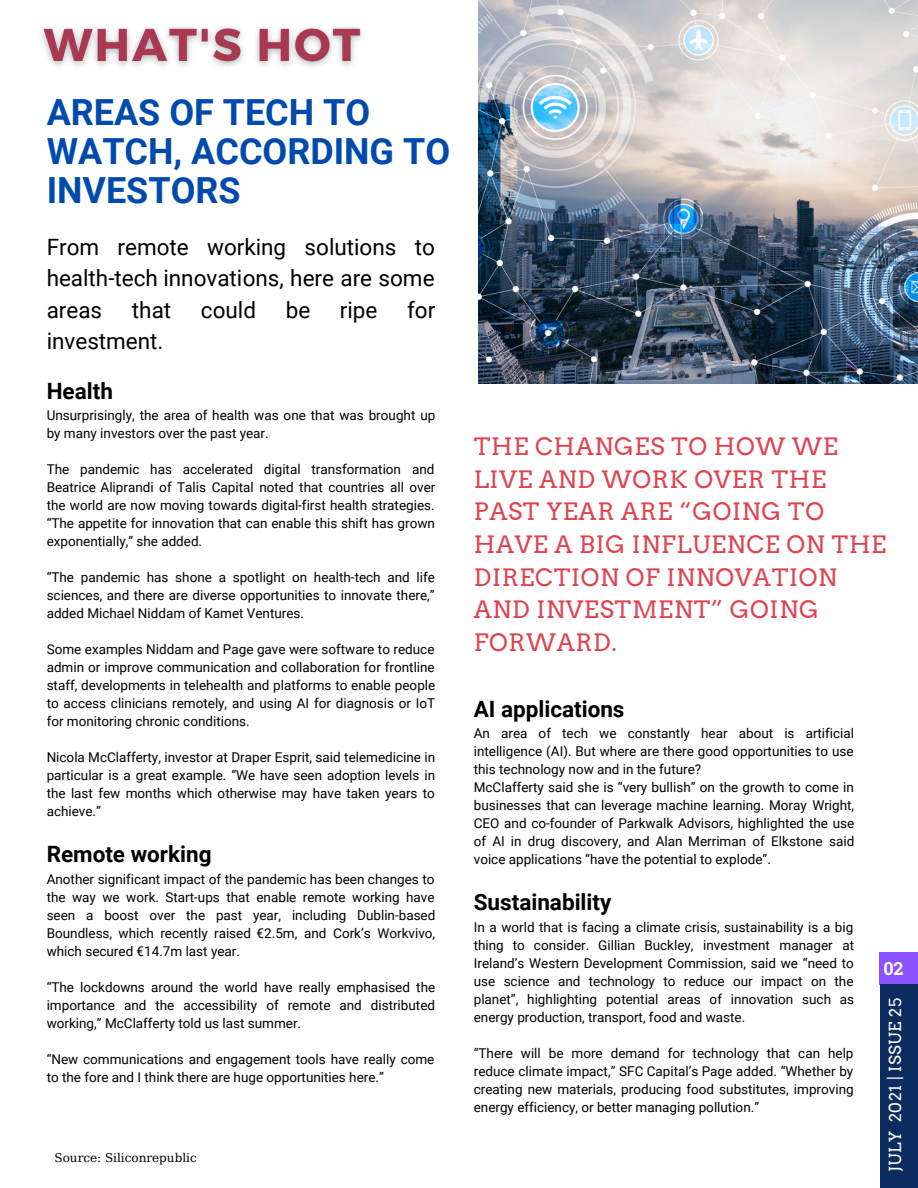
<style>
.page{position:relative;width:918px;height:1188px;background:#fff}
.page>*{position:absolute;margin:0;border:0;box-sizing:border-box;transform-origin:0 0}
.t1{font:700 36px/39.3px "Roboto";color:#004aad}
.t2{font:24px/32.7px "Arvo";letter-spacing:.03em;color:#df434f}
.t3{font:22.5px/31.5px "Roboto";color:#000;text-align:justify}
.t4{font:700 22.5px "Roboto";color:#000}
.t5{font:700 18px "Roboto Slab";color:#fafafa}
.t6{font:16.65px "Arvo";letter-spacing:.03em;color:#fff}
.t7{font:13.5px/18px "Roboto";color:#000;text-align:justify}
.t8{font:12px "DejaVu Serif";color:#000}
</style>
<div class="page">
<img style="left:479px;top:0;width:439px;height:384px">
<div style="left:880px;top:952px;width:38px;height:32px;background:#8c52ff"></div>
<div style="left:880px;top:984px;width:38px;height:204px;background:#0c2c60"></div>
<img style="left:41px;top:27px;width:322px;height:40px">
<p class="t1" style="left:47px;top:93px;width:405px">AREAS OF TECH TO<br>WATCH, ACCORDING TO<br>INVESTORS</p>
<p class="t3" style="left:47px;top:231px;width:390px">From remote working solutions to health-tech innovations, here are some areas</p>
<p class="t3" style="left:132px;top:294px;width:41px">that</p>
<p class="t3" style="left:201px;top:294px;width:57px">could</p>
<p class="t3" style="left:286px;top:294px;width:26px">be</p>
<p class="t3" style="left:340px;top:294px;width:39px">ripe</p>
<p class="t3" style="left:407px;top:294px;width:30px">for</p>
<p class="t3" style="left:47px;top:326px;width:118px">investment.</p>
<p class="t4" style="left:47px;top:378px;width:68px">Health</p>
<p class="t7" style="left:47px;top:406px;width:390px">Unsurprisingly, the area of health was one that was brought up by many investors over the past year.</p>
<p class="t7" style="left:47px;top:460px;width:390px">The pandemic has accelerated digital transformation and Beatrice Aliprandi of Talis Capital noted that countries all over the world are now moving towards digital-first health strategies. “The appetite for innovation that can enable this shift has grown exponentially,” she added.</p>
<p class="t7" style="left:47px;top:568px;width:390px">“The pandemic has shone a spotlight on health-tech and life sciences, and there are diverse opportunities to innovate there,” added Michael Niddam of Kamet Ventures.</p>
<p class="t7" style="left:47px;top:640px;width:390px">Some examples Niddam and Page gave were software to reduce admin or improve communication and collaboration for frontline staff, developments in telehealth and platforms to enable people to access clinicians remotely, and using AI for diagnosis or IoT for monitoring chronic conditions.</p>
<p class="t7" style="left:47px;top:748px;width:390px">Nicola McClafferty, investor at Draper Esprit, said telemedicine in particular is a great example. “We have seen adoption levels in the last few months which otherwise may have taken years to achieve.”</p>
<p class="t4" style="left:47px;top:841px;width:166px">Remote working</p>
<p class="t7" style="left:47px;top:870px;width:390px">Another significant impact of the pandemic has been changes to the way we work. Start-ups that enable remote working have seen a boost over the past year, including Dublin-based Boundless, which recently raised €2.5m, and Cork’s Workvivo, which secured €14.7m last year.</p>
<p class="t7" style="left:47px;top:978px;width:390px">“The lockdowns around the world have really emphasised the importance and the accessibility of remote and distributed working,” McClafferty told us last summer.</p>
<p class="t7" style="left:47px;top:1050px;width:389px">“New communications and engagement tools have really come to the fore and I think there are huge opportunities here.”</p>
<p class="t8" style="left:55px;top:1151px;width:144px">Source: Siliconrepublic</p>
<p class="t2" style="left:474px;top:430px;width:414px">THE CHANGES TO HOW WE<br>LIVE AND WORK OVER THE<br>PAST YEAR ARE “GOING TO<br>HAVE A BIG INFLUENCE ON THE<br>DIRECTION OF INNOVATION<br>AND INVESTMENT” GOING<br>FORWARD.</p>
<p class="t4" style="left:474px;top:696px;width:152px">AI applications</p>
<p class="t7" style="left:474px;top:725px;width:382px">An area of tech we constantly hear about is artificial intelligence (AI). But where are there good opportunities to use this technology now and in the future?</p>
<p class="t7" style="left:474px;top:779px;width:382px">McClafferty said she is “very bullish” on the growth to come in businesses that can leverage machine learning. Moray Wright, CEO and co-founder of Parkwalk Advisors, highlighted the use of AI in drug discovery, and Alan Merriman of Elkstone said voice applications “have the potential to explode”.</p>
<p class="t4" style="left:474px;top:890px;width:139px">Sustainability</p>
<p class="t7" style="left:474px;top:918px;width:382px">In a world that is facing a climate crisis, sustainability is a big thing to consider. Gillian Buckley, investment manager at Ireland’s Western Development Commission, said we “need to use science and technology to reduce our impact on the planet”, highlighting potential areas of innovation such as energy production, transport, food and waste.</p>
<p class="t7" style="left:474px;top:1044px;width:381px">“There will be more demand for technology that can help reduce climate impact,” SFC Capital’s Page added. “Whether by creating new materials, producing food substitutes, improving energy efficiency, or better managing pollution.”</p>
<p class="t5" style="left:883px;top:956px;width:22px">02</p>
<p class="t6" style="left:885px;top:1172px;width:175px;rotate:-90deg">JULY 2021 | ISSUE 25</p>
</div>
